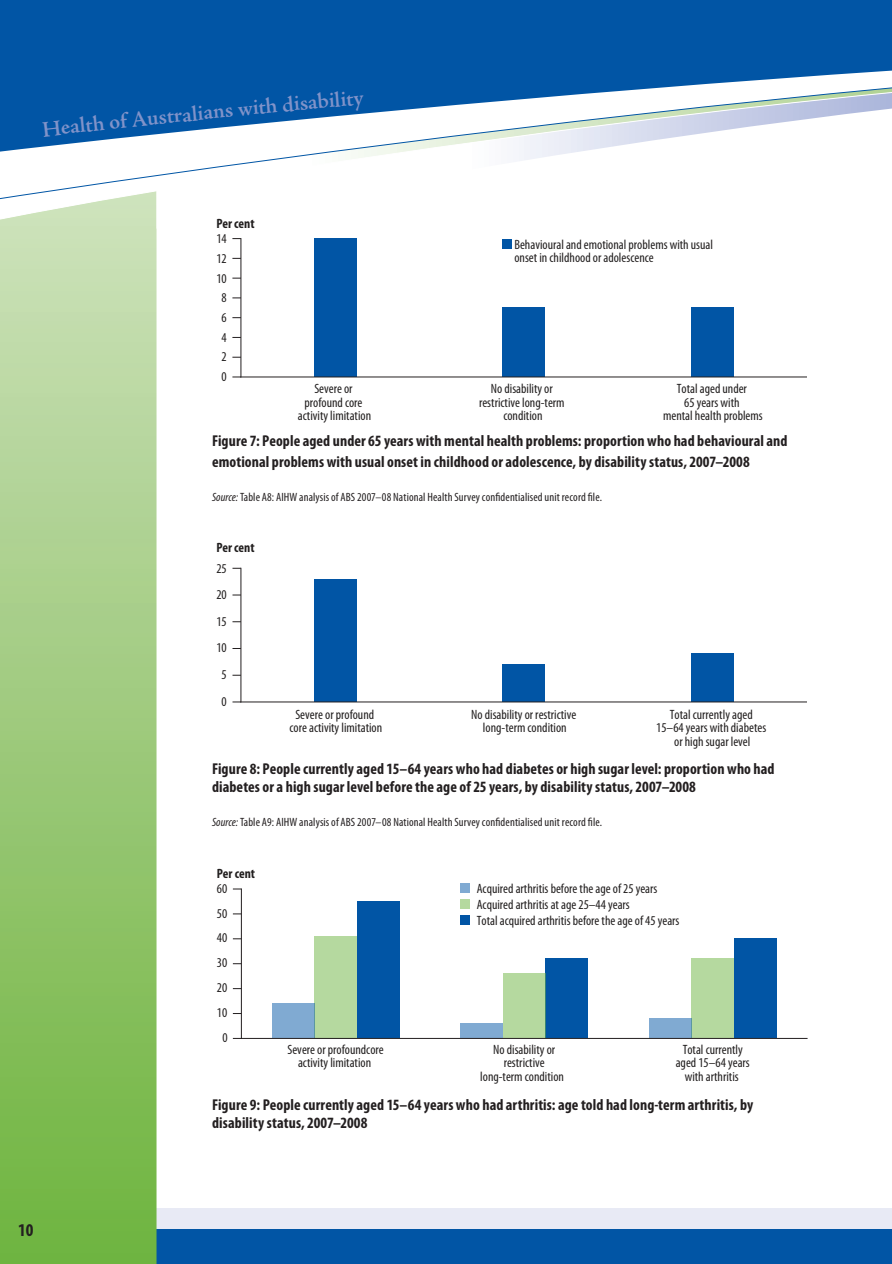
<style>
.page{position:relative;width:892px;height:1264px;background:#fff}
.page>*{position:absolute;margin:0;border:0;box-sizing:border-box;transform-origin:0 0}
.t1{font:600 22.5px "Adobe Jenson Pro";color:#8193c9}
.t2{font:700 condensed 18px "Myriad Pro";color:#231f20}
.Figure_caption{font:700 condensed 15.75px/18px "Myriad Pro";letter-spacing:.005em;color:#231f20}
.t3{font:condensed 13.5px/13.5px "Myriad Pro";color:#211e1e;text-align:center}
.t4{font:700 condensed 13.5px "Myriad Pro";color:#211e1e}
.Figure_notes{font:condensed 12px "Myriad Pro";letter-spacing:.01em;color:#231f20}
.s1{font-style:italic}
</style>
<div class="page">
<div style="left:156px;top:1207px;width:736px;height:22px;background:#e8eaf5"></div>
<div style="left:156px;top:1229px;width:736px;height:34px;background:#0155a5"></div>
<svg style="left:0;top:224px;width:156px;height:1039px;background:#9cc97a"></svg>
<div style="left:0;top:0;width:892px;height:87px;background:#0155a5"></div>
<svg style="left:0;top:203px;width:157px;height:21px"></svg>
<svg style="left:0;top:87px;width:892px;height:116px"></svg>
<div style="left:314px;top:238px;width:42px;height:139px;background:#0155a5"></div>
<div style="left:502px;top:307px;width:43px;height:70px;background:#0155a5"></div>
<div style="left:691px;top:307px;width:42px;height:70px;background:#0155a5"></div>
<hr style="left:241px;top:376px;width:565px;height:1px;background:#231f20">
<hr style="left:240px;top:238px;width:1px;height:139px;background:#231f20">
<div style="left:502px;top:239px;width:10px;height:10px;background:#0155a5"></div>
<div style="left:314px;top:579px;width:42px;height:122px;background:#0155a5"></div>
<div style="left:502px;top:664px;width:43px;height:37px;background:#0155a5"></div>
<div style="left:691px;top:653px;width:42px;height:48px;background:#0155a5"></div>
<hr style="left:241px;top:701px;width:565px;height:1px;background:#231f20">
<hr style="left:240px;top:568px;width:1px;height:133px;background:#231f20">
<div style="left:357px;top:901px;width:42px;height:137px;background:#0155a5"></div>
<div style="left:314px;top:935px;width:43px;height:103px;background:#b5d99f"></div>
<div style="left:272px;top:1003px;width:42px;height:35px;background:#80aad2"></div>
<div style="left:545px;top:958px;width:43px;height:80px;background:#0155a5"></div>
<div style="left:503px;top:973px;width:42px;height:65px;background:#b5d99f"></div>
<div style="left:460px;top:1023px;width:43px;height:15px;background:#80aad2"></div>
<div style="left:734px;top:938px;width:42px;height:100px;background:#0155a5"></div>
<div style="left:691px;top:958px;width:43px;height:80px;background:#b5d99f"></div>
<div style="left:649px;top:1018px;width:42px;height:20px;background:#80aad2"></div>
<hr style="left:241px;top:888px;width:1px;height:150px;background:#231f20">
<hr style="left:241px;top:1037px;width:566px;height:1px;background:#231f20">
<div style="left:460px;top:914px;width:10px;height:10px;background:#0155a5"></div>
<div style="left:460px;top:898px;width:10px;height:10px;background:#b5d99f"></div>
<div style="left:460px;top:883px;width:10px;height:10px;background:#80aad2"></div>
<h1 class="t1" style="left:41px;top:116px;width:238px;rotate:-6deg">Health of Australians with</h1>
<h1 class="t1" style="left:281px;top:92px;width:83px;rotate:-5deg">disability</h1>
<p class="t4" style="left:216px;top:215px;width:40px">Per cent</p>
<p class="t3" style="left:216px;top:232px;width:12px">14</p>
<p class="t3" style="left:216px;top:251px;width:12px">12</p>
<p class="t3" style="left:216px;top:271px;width:12px">10</p>
<p class="t3" style="left:221px;top:291px;width:7px">8</p>
<p class="t3" style="left:221px;top:310px;width:7px">6</p>
<p class="t3" style="left:221px;top:330px;width:7px">4</p>
<p class="t3" style="left:221px;top:350px;width:7px">2</p>
<p class="t3" style="left:221px;top:369px;width:7px">0</p>
<p class="t3" style="left:298px;top:381px;width:75px">Severe or profound core activity limitation</p>
<p class="t3" style="left:514px;top:237px;width:200px;text-align:left">Behavioural and emotional problems with usual onset in childhood or adolescence</p>
<p class="t3" style="left:479px;top:381px;width:87px">No disability or restrictive long-term condition</p>
<p class="t3" style="left:663px;top:381px;width:101px">Total aged under<br>65 years with<br>mental health problems</p>
<p class="Figure_caption" style="left:212px;top:430px;width:577px;line-height:21px">Figure 7: People aged under 65 years with mental health problems: proportion who had behavioural and emotional problems with usual onset in childhood or adolescence, by disability status, 2007–2008</p>
<p class="Figure_notes" style="left:212px;top:490px;width:391px"><span class="s1">Source:</span> Table A8: AIHW analysis of ABS 2007–08 National Health Survey confidentialised unit record file.</p>
<p class="t4" style="left:216px;top:539px;width:40px">Per cent</p>
<p class="t3" style="left:216px;top:561px;width:12px">25</p>
<p class="t3" style="left:216px;top:588px;width:12px">20</p>
<p class="t3" style="left:216px;top:614px;width:12px">15</p>
<p class="t3" style="left:216px;top:641px;width:12px">10</p>
<p class="t3" style="left:221px;top:667px;width:7px">5</p>
<p class="t3" style="left:221px;top:694px;width:7px">0</p>
<p class="t3" style="left:289px;top:707px;width:94px">Severe or profound core activity limitation</p>
<p class="t3" style="left:471px;top:707px;width:107px">No disability or restrictive long-term condition</p>
<p class="t3" style="left:656px;top:707px;width:111px">Total currently aged<br>15–64 years with diabetes or high sugar level</p>
<p class="Figure_caption" style="left:212px;top:759px;width:564px">Figure 8: People currently aged 15–64 years who had diabetes or high sugar level: proportion who had diabetes or a high sugar level before the age of 25 years, by disability status, 2007–2008</p>
<p class="Figure_notes" style="left:212px;top:814px;width:391px"><span class="s1">Source:</span> Table A9: AIHW analysis of ABS 2007–08 National Health Survey confidentialised unit record file.</p>
<p class="t4" style="left:217px;top:864px;width:40px">Per cent</p>
<p class="t3" style="left:217px;top:881px;width:12px">60</p>
<p class="t3" style="left:217px;top:906px;width:12px">50</p>
<p class="t3" style="left:217px;top:930px;width:12px">40</p>
<p class="t3" style="left:217px;top:955px;width:12px">30</p>
<p class="t3" style="left:217px;top:980px;width:12px">20</p>
<p class="t3" style="left:217px;top:1005px;width:12px">10</p>
<p class="t3" style="left:222px;top:1029px;width:7px">0</p>
<p class="t3" style="left:477px;top:881px;width:182px">Acquired arthritis before the age of 25 years</p>
<p class="t3" style="left:477px;top:897px;width:155px">Acquired arthritis at age 25–44 years</p>
<p class="t3" style="left:477px;top:912px;width:204px">Total acquired arthritis before the age of 45 years</p>
<p class="t3" style="left:287px;top:1042px;width:98px">Severe or profoundcore activity limitation</p>
<p class="t3" style="left:480px;top:1042px;width:85px">No disability or restrictive long-term condition</p>
<p class="t3" style="left:676px;top:1042px;width:76px">Total currently aged 15–64 years with arthritis</p>
<p class="Figure_caption" style="left:212px;top:1094px;width:542px">Figure 9: People currently aged 15–64 years who had arthritis: age told had long-term arthritis, by disability status, 2007–2008</p>
<h2 class="t2" style="left:18px;top:1218px;width:17px">10</h2>
</div>
